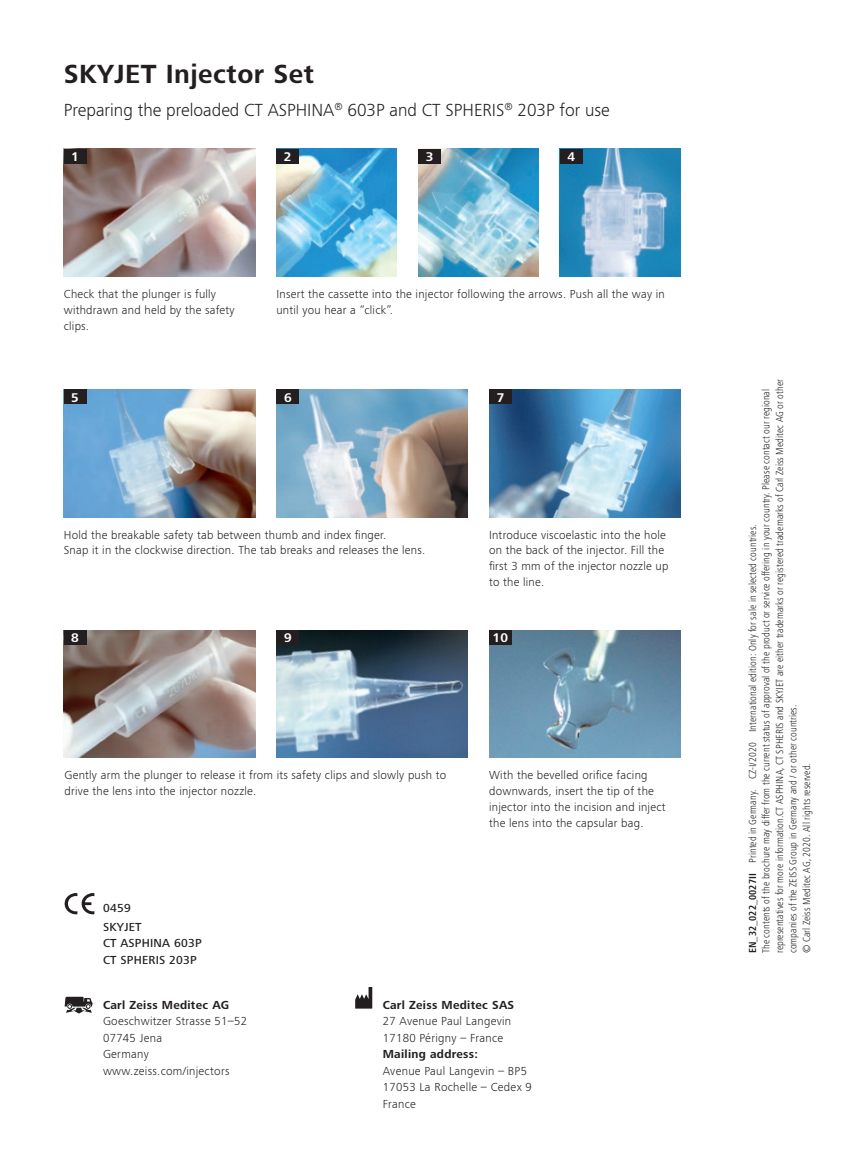
<style>
.page{position:relative;width:859px;height:1166px;background:#fff}
.page>*{position:absolute;margin:0;border:0;box-sizing:border-box;transform-origin:0 0}
.t1{font:700 27px "ZEISS Frutiger Next W1 G";letter-spacing:.02em;color:#231f20}
.t2{font:300 18px "ZEISS Frutiger Next W1 G";color:#231f20}
.t3{font:700 12.9px "ZEISS Frutiger Next W1 G";color:#fff}
.t4{font:300 12px/15.8px "ZEISS Frutiger Next W1 G";letter-spacing:.02em;color:#231f20}
.t5{font:700 12px "ZEISS Frutiger Next W1 G";letter-spacing:.025em;color:#231f20}
.t6{font:500 12px/18.5px "ZEISS Frutiger Next W1 G";letter-spacing:.02em;color:#231f20}
.t7{font:300 condensed 10.5px/13.5px "ZEISS Frutiger Next W1 G";letter-spacing:.005em;color:#231f20}
.s1{font-weight:700}
</style>
<div class="page">
<svg style="left:65px;top:893px;width:29px;height:21px"></svg>
<img style="left:64px;top:149px;width:191px;height:127px">
<img style="left:276px;top:149px;width:121px;height:127px">
<img style="left:276px;top:389px;width:192px;height:128px">
<img style="left:276px;top:630px;width:192px;height:127px">
<img style="left:64px;top:389px;width:191px;height:128px">
<img style="left:64px;top:630px;width:191px;height:127px">
<img style="left:560px;top:149px;width:120px;height:127px">
<img style="left:418px;top:149px;width:121px;height:127px">
<img style="left:489px;top:389px;width:191px;height:128px">
<img style="left:489px;top:630px;width:191px;height:127px">
<div style="left:64px;top:149px;width:22px;height:14px;background:#231f20"></div>
<div style="left:560px;top:149px;width:23px;height:14px;background:#231f20"></div>
<div style="left:489px;top:389px;width:23px;height:15px;background:#231f20"></div>
<div style="left:276px;top:149px;width:23px;height:14px;background:#231f20"></div>
<div style="left:64px;top:389px;width:22px;height:15px;background:#231f20"></div>
<div style="left:64px;top:630px;width:22px;height:14px;background:#231f20"></div>
<div style="left:418px;top:149px;width:23px;height:14px;background:#231f20"></div>
<div style="left:277px;top:389px;width:22px;height:15px;background:#231f20"></div>
<div style="left:277px;top:630px;width:22px;height:14px;background:#231f20"></div>
<div style="left:489px;top:630px;width:23px;height:14px;background:#231f20"></div>
<svg style="left:65px;top:996px;width:28px;height:17px"></svg>
<svg style="left:355px;top:987px;width:17px;height:21px"></svg>
<h1 class="t1" style="left:64px;top:55px;width:252px">SKYJET Injector Set</h1>
<h2 class="t2" style="left:64px;top:98px;width:548px">Preparing the preloaded CT ASPHINA<sup>®</sup> 603P and CT SPHERIS<sup>®</sup> 203P for use</h2>
<p class="t3" style="left:284px;top:147px;width:9px">2</p>
<p class="t3" style="left:426px;top:147px;width:9px">3</p>
<p class="t3" style="left:71px;top:147px;width:9px">1</p>
<p class="t3" style="left:567px;top:147px;width:9px">4</p>
<p class="t4" style="left:64px;top:285px;width:172px">Check that the plunger is fully withdrawn and held by the safety clips.</p>
<p class="t3" style="left:71px;top:388px;width:9px">5</p>
<p class="t4" style="left:276px;top:285px;width:390px">Insert the cassette into the injector following the arrows. Push all the way in until you hear a “click”.</p>
<p class="t3" style="left:284px;top:388px;width:9px">6</p>
<p class="t3" style="left:497px;top:388px;width:9px">7</p>
<p class="t4" style="left:64px;top:526px;width:363px">Hold the breakable safety tab between thumb and index finger.<br>Snap it in the clockwise direction. The tab breaks and releases the lens.</p>
<p class="t4" style="left:489px;top:526px;width:181px">Introduce viscoelastic into the hole on the back of the injector. Fill the first 3 mm of the injector nozzle up to the line.</p>
<p class="t3" style="left:71px;top:628px;width:9px">8</p>
<p class="t3" style="left:284px;top:628px;width:9px">9</p>
<p class="t3" style="left:493px;top:628px;width:17px">10</p>
<p class="t4" style="left:65px;top:766px;width:383px">Gently arm the plunger to release it from its safety clips and slowly push to drive the lens into the injector nozzle.</p>
<p class="t4" style="left:489px;top:766px;width:178px">With the bevelled orifice facing downwards, insert the tip of the injector into the incision and inject the lens into the capsular bag.</p>
<p class="t6" style="left:103px;top:898px;width:40px">0459<br>SKYJET</p>
<p class="t6" style="left:103px;top:934px;width:100px;line-height:16.5px">CT ASPHINA 603P<br>CT SPHERIS 203P</p>
<p class="t5" style="left:103px;top:995px;width:128px">Carl Zeiss Meditec AG</p>
<p class="t4" style="left:103px;top:1011px;width:146px;line-height:16.5px">Goeschwitzer Strasse 51–52<br>07745 Jena<br>Germany www.zeiss.com/injectors</p>
<p class="t5" style="left:383px;top:995px;width:133px">Carl Zeiss Meditec SAS</p>
<p class="t4" style="left:383px;top:1011px;width:130px;line-height:16.5px">27 Avenue Paul Langevin<br>17180 Périgny – France</p>
<p class="t5" style="left:383px;top:1045px;width:97px">Mailing address:</p>
<p class="t4" style="left:383px;top:1061px;width:151px;line-height:16.5px">Avenue Paul Langevin – BP5<br>17053 La Rochelle – Cedex 9<br>France</p>
<p class="t7" style="left:745px;top:952px;width:575px;rotate:-90deg"><span class="s1">EN_32_022_0027II</span> Printed in Germany. CZ-I/2020 International edition: Only for sale in selected countries.<br>The contents of the brochure may differ from the current status of approval of the product or service offering in your country. Please contact our regional representatives for more information.CT ASPHINA, CT SPHERIS and SKYJET are either trademarks or registered trademarks of Carl Zeiss Meditec AG or other companies of the ZEISS Group in Germany and / or other countries.<br>© Carl Zeiss Meditec AG, 2020. All rights reserved.</p>
</div>
